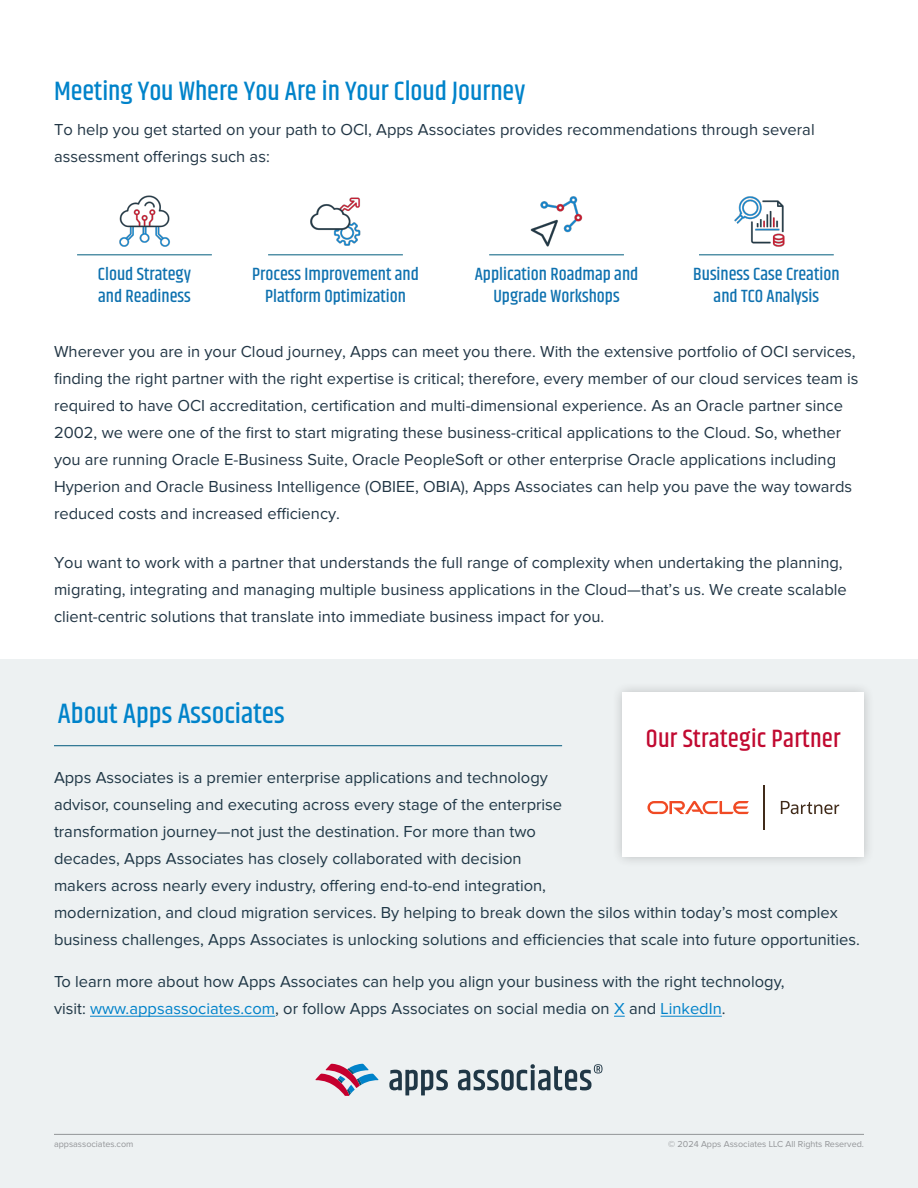
<style>
.page{position:relative;width:918px;height:1188px;background:#fff}
.page>*{position:absolute;margin:0;border:0;box-sizing:border-box;transform-origin:0 0}
.t1{font:500 28.5px "Khand";color:#0083ca}
.t2{font:500 27px "Khand";color:#0083ca}
.Body{font:500 25.5px "Khand";letter-spacing:.01em;color:#c10a31}
.Body-2{font:500 18px/21.6px "Khand";color:#0e71af;text-align:center}
.Body-3{font:16.5px/27px "Proxima Nova";color:#223645}
.t3{font:16.5px/27px "Proxima Nova";color:#1f3746}
.t4{font:9px "Proxima Nova";color:#939598}
.s1{color:#0082ca}
</style>
<div class="page">
<div style="left:0;top:659px;width:918px;height:529px;background:#edf1f2"></div>
<hr style="left:90px;top:1016px;width:185px;height:1px;background:#0082ca">
<hr style="left:661px;top:1016px;width:61px;height:1px;background:#0082ca">
<hr style="left:54px;top:1134px;width:810px;height:1px;background:#939598">
<svg style="left:315px;top:1064px;width:64px;height:32px"></svg>
<svg style="left:389px;top:1064px;width:214px;height:31px"></svg>
<hr style="left:54px;top:745px;width:508px;height:1px;background:#00597d">
<div style="left:612px;top:682px;width:263px;height:186px;background:#231f20;opacity:.25"></div>
<div style="left:623px;top:693px;width:241px;height:164px;background:#fff"></div>
<hr style="left:763px;top:785px;width:2px;height:45px;background:#402b1a">
<svg style="left:647px;top:801px;width:102px;height:13px"></svg>
<svg style="left:781px;top:801px;width:58px;height:13px"></svg>
<img style="left:310px;top:197px;width:51px;height:49px">
<img style="left:734px;top:196px;width:51px;height:50px">
<img style="left:119px;top:195px;width:51px;height:51px">
<img style="left:531px;top:196px;width:51px;height:50px">
<hr style="left:268px;top:255px;width:135px;height:1px;background:#005c7e">
<hr style="left:489px;top:255px;width:135px;height:1px;background:#005c7e">
<hr style="left:77px;top:255px;width:135px;height:1px;background:#005c7e">
<hr style="left:699px;top:255px;width:135px;height:1px;background:#005c7e">
<p class="t2" style="left:54px;top:74px;width:473px">Meeting You Where You Are in Your Cloud Journey</p>
<p class="Body-3" style="left:54px;top:117px;width:762px">To help you get started on your path to OCI, Apps Associates provides recommendations through several assessment offerings such as:</p>
<p class="Body-2" style="left:98px;top:264px;width:95px;text-align:left">Cloud Strategy and Readiness</p>
<p class="Body-2" style="left:252px;top:264px;width:168px">Process Improvement and<br>Platform Optimization</p>
<p class="Body-2" style="left:475px;top:264px;width:165px">Application Roadmap and<br>Upgrade Workshops</p>
<p class="Body-2" style="left:693px;top:264px;width:148px">Business Case Creation and TCO Analysis</p>
<p class="Body-3" style="left:54px;top:339px;width:806px">Wherever you are in your Cloud journey, Apps can meet you there. With the extensive portfolio of OCI services, finding the right partner with the right expertise is critical; therefore, every member of our cloud services team is required to have OCI accreditation, certification and multi-dimensional experience. As an Oracle partner since 2002, we were one of the first to start migrating these business-critical applications to the Cloud. So, whether you are running Oracle E-Business Suite, Oracle PeopleSoft or other enterprise Oracle applications including Hyperion and Oracle Business Intelligence (OBIEE, OBIA), Apps Associates can help you pave the way towards reduced costs and increased efficiency.</p>
<p class="Body-3" style="left:54px;top:549px;width:794px">You want to work with a partner that understands the full range of complexity when undertaking the planning, migrating, integrating and managing multiple business applications in the Cloud—that’s us. We create scalable client-centric solutions that translate into immediate business impact for you.</p>
<p class="t1" style="left:58px;top:695px;width:228px">About Apps Associates</p>
<p class="Body" style="left:646px;top:723px;width:196px">Our Strategic Partner</p>
<p class="t3" style="left:54px;top:765px;width:807px">Apps Associates is a premier enterprise applications and technology<br>advisor, counseling and executing across every stage of the enterprise<br>transformation journey—not just the destination. For more than two<br>decades, Apps Associates has closely collaborated with decision<br>makers across nearly every industry, offering end-to-end integration,<br>modernization, and cloud migration services. By helping to break down the silos within today’s most complex business challenges, Apps Associates is unlocking solutions and efficiencies that scale into future opportunities.</p>
<p class="t3" style="left:54px;top:968px;width:732px">To learn more about how Apps Associates can help you align your business with the right technology, visit: <span class="s1">www.appsassociates.com</span>, or follow Apps Associates on social media on <span class="s1">X</span> and <span class="s1">LinkedIn</span>.</p>
<p class="t4" style="left:54px;top:1139px;width:81px">appsassociates.com</p>
<p class="t4" style="left:668px;top:1139px;width:197px">© 2024 Apps Associates LLC All Rights Reserved.</p>
</div>
